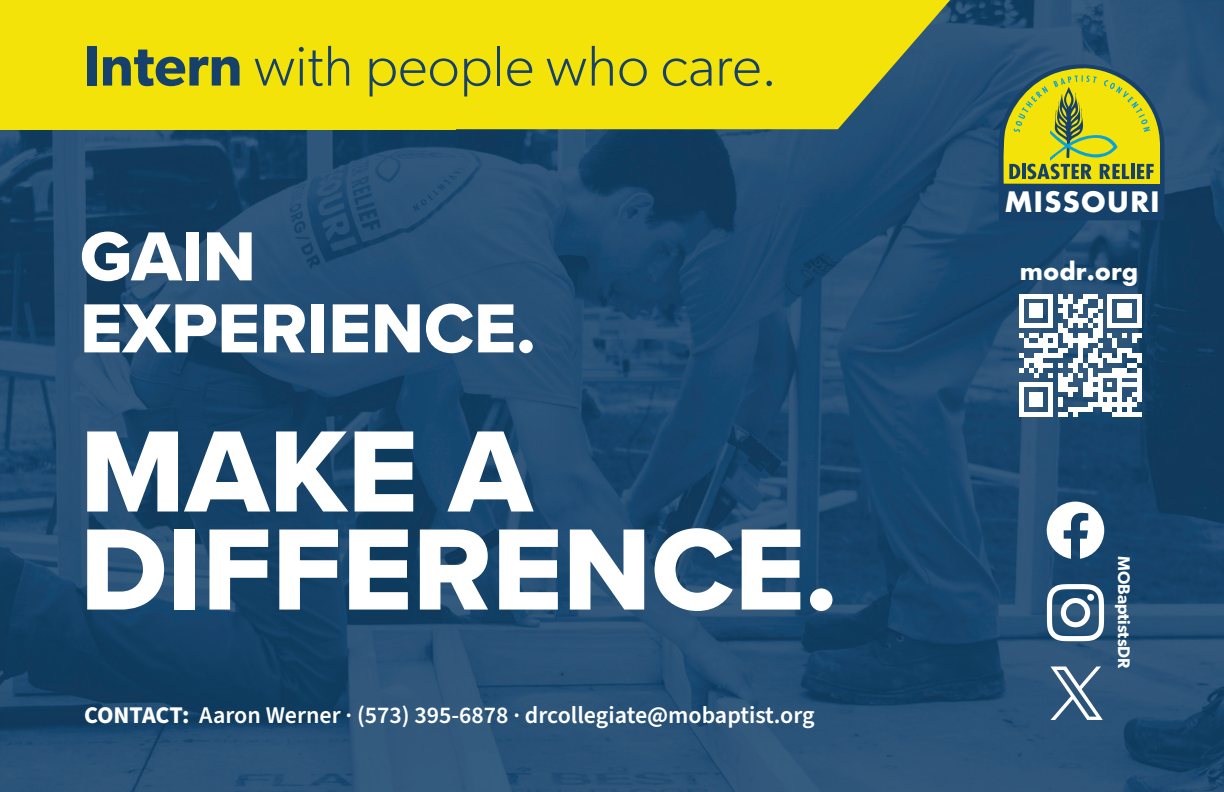
<style>
.page{position:relative;width:1224px;height:792px;background:#fff}
.page>*{position:absolute;margin:0;border:0;box-sizing:border-box;transform-origin:0 0}
.t1{font:120px/98px "Proxima Nova Extrabld";color:#fff}
.t2{font:72px/72px "Proxima Nova Extrabld";color:#fff}
.t3{font:300 57.6px "Gibson";color:#16416a}
.t4{font:700 31px "Futura PT";letter-spacing:.025em;color:#fff}
.t5{font:700 26.6px "Futura PT";color:#fff}
.t6{font:600 24px "Source Sans Pro";color:#fff}
.t7{font:600 16.8px "Gibson";color:#fff}
.s1{font-weight:600}
.s2{font-weight:700}
</style>
<div class="page">
<img style="left:0;top:0;width:1224px;height:792px">
<svg style="left:999px;top:64px;width:166px;height:156px;background:#84953f"></svg>
<svg style="left:1019px;top:294px;width:123px;height:123px"></svg>
<svg style="left:1047px;top:502px;width:57px;height:57px"></svg>
<svg style="left:1047px;top:584px;width:57px;height:57px"></svg>
<svg style="left:1051px;top:667px;width:52px;height:53px"></svg>
<svg style="left:456px;top:0;width:494px;height:129px;background:#dcd215"></svg>
<div style="left:0;top:0;width:456px;height:129px;background:#f4e309"></div>
<h3 class="t3" style="left:83px;top:31px;width:696px"><span class="s1">Intern</span> with people who care.</h3>
<h2 class="t2" style="left:80px;top:219px;width:457px">GAIN<br>EXPERIENCE.</h2>
<h1 class="t1" style="left:80px;top:421px;width:759px">MAKE A<br>DIFFERENCE.</h1>
<p class="t6" style="left:84px;top:699px;width:732px"><span class="s2">CONTACT:</span> Aaron Werner · (573) 395-6878 · drcollegiate@mobaptist.org</p>
<p class="t4" style="left:1004px;top:182px;width:157px">MISSOURI</p>
<p class="t5" style="left:1020px;top:254px;width:120px">modr.org</p>
<p class="t7" style="left:1134px;top:556px;width:114px;rotate:90deg">MOBaptistsDR</p>
</div>
